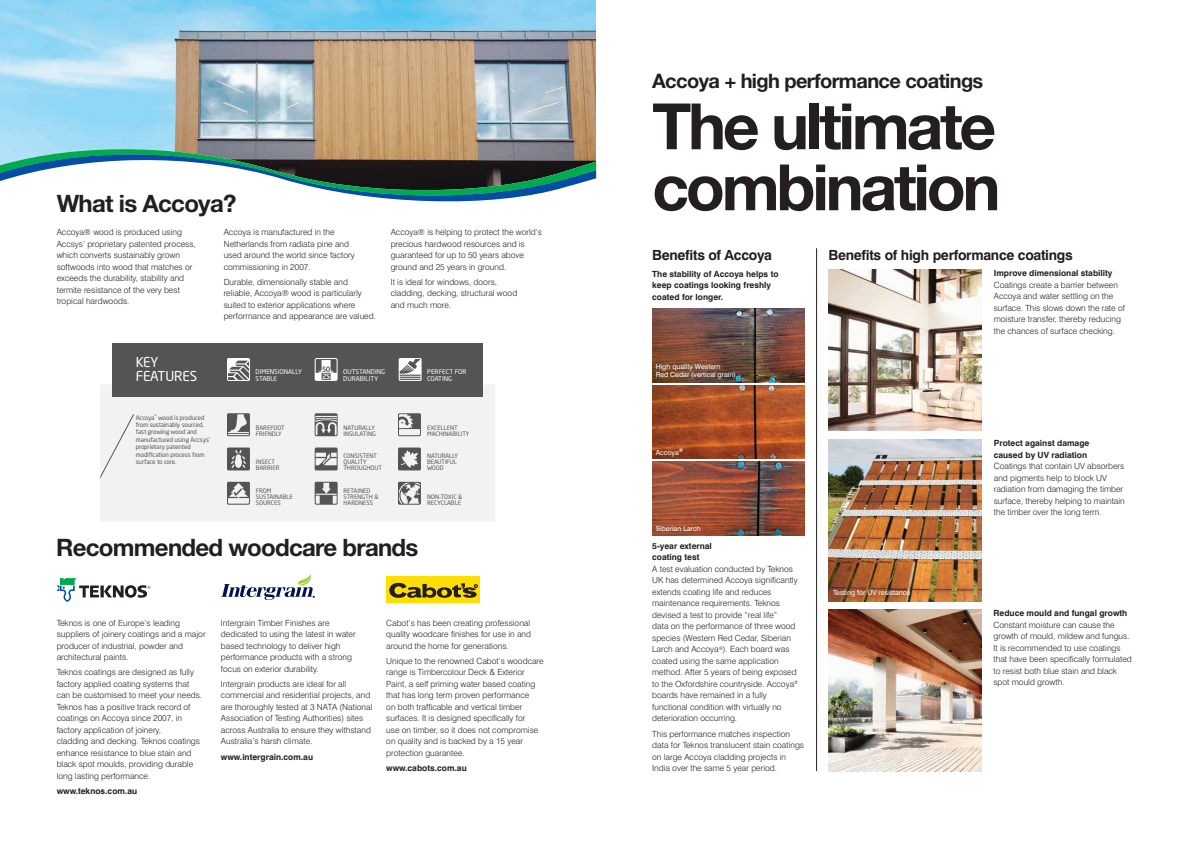
<style>
.page{position:relative;width:1191px;height:842px;background:#fff}
.page>*{position:absolute;margin:0;border:0;box-sizing:border-box;transform-origin:0 0}
.t1{font:700 64px/61px "Helvetica Neue";letter-spacing:-.05em;color:#231f20}
.t2{font:700 24px "Helvetica Neue";letter-spacing:-.03em;color:#231f20}
.t3{font:700 20px "Helvetica Neue";letter-spacing:-.03em;color:#231f20}
.t4{font:700 14px "Swiss 721 BT";letter-spacing:-.02em;color:#231f20}
.t5{font:13.5px/13.5px "Neo Sans W1 G";letter-spacing:-.01em;color:#fff}
.t6{font:300 8.5px/11.5px "Swiss 721 BT";color:#231f20}
.t7{font:700 8.5px/11.5px "Swiss 721 BT";color:#231f20}
.t8{font:7px/8px "Swiss 721 BT";color:#fff}
.t9{font:6.5px/6.5px "Neo Sans W1 G";color:#fff}
.t10{font:6.2px/7.5px "Neo Sans W1 G";letter-spacing:-.01em;color:#535456}
.t11{font:6px/6px "Neo Sans W1 G";color:#535456}
.s1{font-weight:700}
</style>
<div class="page">
<img style="left:0;top:0;width:595px;height:138px">
<div style="left:94px;top:379px;width:407px;height:148px;background:#f2f2f2"></div>
<svg style="left:102px;top:414px;width:32px;height:61px"></svg>
<div style="left:89px;top:373px;width:418px;height:160px;border:12px solid #fff"></div>
<svg style="left:315px;top:447px;width:22px;height:23px"></svg>
<svg style="left:398px;top:447px;width:23px;height:23px"></svg>
<svg style="left:227px;top:447px;width:23px;height:23px"></svg>
<svg style="left:315px;top:482px;width:22px;height:23px"></svg>
<svg style="left:398px;top:482px;width:23px;height:23px"></svg>
<svg style="left:227px;top:482px;width:23px;height:23px"></svg>
<svg style="left:315px;top:413px;width:22px;height:23px"></svg>
<svg style="left:398px;top:413px;width:23px;height:23px"></svg>
<div style="left:112px;top:343px;width:371px;height:53px;background:#535456"></div>
<svg style="left:227px;top:358px;width:23px;height:23px"></svg>
<svg style="left:399px;top:358px;width:22px;height:23px"></svg>
<svg style="left:315px;top:358px;width:22px;height:23px"></svg>
<svg style="left:227px;top:413px;width:23px;height:23px"></svg>
<img style="left:828px;top:269px;width:153px;height:161px">
<svg style="left:57px;top:578px;width:93px;height:24px"></svg>
<svg style="left:221px;top:574px;width:94px;height:26px"></svg>
<div style="left:386px;top:576px;width:94px;height:27px;background:#ffde00"></div>
<svg style="left:389px;top:583px;width:88px;height:15px"></svg>
<hr style="left:816px;top:248px;width:1px;height:523px;background:#231f20">
<svg style="left:0;top:138px;width:597px;height:41px;background:#9a9e97"></svg>
<svg style="left:0;top:142px;width:596px;height:60px"></svg>
<img style="left:829px;top:609px;width:152px;height:162px">
<img style="left:829px;top:439px;width:152px;height:162px">
<div style="left:832px;top:589px;width:83px;height:12px;background:#231f20;opacity:.3"></div>
<img style="left:652px;top:308px;width:152px;height:74px">
<img style="left:652px;top:462px;width:152px;height:73px">
<img style="left:652px;top:385px;width:152px;height:74px">
<p class="t2" style="left:57px;top:189px;width:181px">What is Accoya?</p>
<p class="t6" style="left:57px;top:226px;width:141px">Accoya® wood is produced using Accsys’ proprietary patented process, which converts sustainably grown softwoods into wood that matches or exceeds the durability, stability and termite resistance of the very best tropical hardwoods.</p>
<p class="t6" style="left:224px;top:226px;width:133px">Accoya is manufactured in the<br>Netherlands from radiata pine and used around the world since factory commissioning in 2007.</p>
<p class="t6" style="left:224px;top:276px;width:154px">Durable, dimensionally stable and reliable, Accoya® wood is particularly suited to exterior applications where performance and appearance are valued.</p>
<p class="t6" style="left:391px;top:226px;width:153px">Accoya® is helping to protect the world’s precious hardwood resources and is guaranteed for up to 50 years above ground and 25 years in ground.</p>
<p class="t6" style="left:391px;top:276px;width:128px">It is ideal for windows, doors, cladding, decking, structural wood and much more.</p>
<p class="t5" style="left:136px;top:355px;width:63px">KEY<br>FEATURES</p>
<p class="t10" style="left:136px;top:413px;width:76px">Accoya<sup>®</sup> wood is produced from sustainably sourced, fast growing wood and manufactured using Accsys’ proprietary patented modification process from surface to core.</p>
<p class="t9" style="left:255px;top:369px;width:48px">DIMENSIONALLY<br>STABLE</p>
<p class="t9" style="left:427px;top:369px;width:41px">PERFECT FOR<br>COATING</p>
<p class="t9" style="left:343px;top:369px;width:43px">OUTSTANDING<br>DURABILITY</p>
<p class="t11" style="left:256px;top:425px;width:31px">BAREFOOT<br>FRIENDLY</p>
<p class="t11" style="left:256px;top:459px;width:25px">INSECT<br>BARRIER</p>
<p class="t11" style="left:256px;top:487px;width:39px">FROM<br>SUSTAINABLE<br>SOURCES</p>
<p class="t11" style="left:343px;top:425px;width:34px">NATURALLY<br>INSULATING</p>
<p class="t11" style="left:427px;top:425px;width:44px">EXCELLENT<br>MACHINABILITY</p>
<p class="t11" style="left:343px;top:453px;width:40px">CONSISTENT<br>QUALITY<br>THROUGHOUT</p>
<p class="t11" style="left:427px;top:453px;width:33px">NATURALLY<br>BEAUTIFUL<br>WOOD</p>
<p class="t11" style="left:343px;top:487px;width:37px">RETAINED<br>STRENGTH &amp;<br>HARDNESS</p>
<p class="t11" style="left:427px;top:493px;width:37px">NON-TOXIC &amp;<br>RECYCLABLE</p>
<p class="t2" style="left:56px;top:532px;width:364px">Recommended woodcare brands</p>
<p class="t6" style="left:57px;top:617px;width:150px">Teknos is one of Europe’s leading suppliers of joinery coatings and a major producer of industrial, powder and architectural paints.</p>
<p class="t6" style="left:57px;top:666px;width:147px">Teknos coatings are designed as fully factory applied coating systems that can be customised to meet your needs.<br>Teknos has a positive track record of coatings on Accoya since 2007, in factory application of joinery,<br>cladding and decking. Teknos coatings enhance resistance to blue stain and black spot moulds, providing durable long lasting performance.</p>
<p class="t7" style="left:57px;top:785px;width:82px">www.teknos.com.au</p>
<p class="t6" style="left:221px;top:617px;width:136px">Intergrain Timber Finishes are dedicated to using the latest in water based technology to deliver high performance products with a strong focus on exterior durability.</p>
<p class="t6" style="left:221px;top:678px;width:153px">Intergrain products are ideal for all commercial and residential projects, and are thoroughly tested at 3 NATA (National Association of Testing Authorities) sites across Australia to ensure they withstand Australia’s harsh climate.</p>
<p class="t7" style="left:221px;top:751px;width:94px">www.intergrain.com.au</p>
<p class="t6" style="left:386px;top:617px;width:146px;text-align:justify">Cabot’s has been creating professional quality woodcare finishes for use in and around the home for generations.</p>
<p class="t6" style="left:386px;top:655px;width:159px">Unique to the renowned Cabot’s woodcare range is Timbercolour Deck &amp; Exterior Paint, a self priming water based coating that has long term proven performance<br>on both trafficable and vertical timber surfaces. It is designed specifically for<br>use on timber, so it does not compromise on quality and is backed by a 15 year protection guarantee.</p>
<p class="t7" style="left:386px;top:762px;width:82px">www.cabots.com.au</p>
<p class="t3" style="left:652px;top:69px;width:333px">Accoya + high performance coatings</p>
<p class="t1" style="left:652px;top:95px;width:350px">The ultimate combination</p>
<p class="t4" style="left:652px;top:246px;width:121px">Benefits of Accoya</p>
<p class="t7" style="left:652px;top:268px;width:128px">The stability of Accoya helps to keep coatings looking freshly coated for longer.</p>
<p class="t8" style="left:655px;top:363px;width:82px">High quality Western<br>Red Cedar (vertical grain)</p>
<p class="t8" style="left:655px;top:448px;width:29px">Accoya<sup>®</sup></p>
<p class="t8" style="left:655px;top:524px;width:47px">Siberian Larch</p>
<p class="t6" style="left:652px;top:540px;width:148px"><span class="s1">5-year external<br>coating test<br></span>A test evaluation conducted by Teknos UK has determined Accoya significantly extends coating life and reduces maintenance requirements. Teknos devised a test to provide “real life”<br>data on the performance of three wood species (Western Red Cedar, Siberian Larch and Accoya<sup>®</sup>). Each board was coated using the same application method. After 5 years of being exposed to the Oxfordshire countryside. Accoya<sup>® </sup>boards have remained in a fully functional condition with virtually no deterioration occurring.</p>
<p class="t6" style="left:652px;top:728px;width:153px">This performance matches inspection data for Teknos translucent stain coatings on large Accoya cladding projects in India over the same 5 year period.</p>
<p class="t4" style="left:828px;top:246px;width:246px">Benefits of high performance coatings</p>
<p class="t6" style="left:993px;top:267px;width:133px"><span class="s1">Improve dimensional stability </span>Coatings create a barrier between Accoya and water settling on the surface. This slows down the rate of moisture transfer, thereby reducing the chances of surface checking.</p>
<p class="t8" style="left:833px;top:589px;width:79px">Testing for UV resistance</p>
<p class="t6" style="left:993px;top:437px;width:133px"><span class="s1">Protect against damage<br>caused by UV radiation<br></span>Coatings that contain UV absorbers and pigments help to block UV radiation from damaging the timber surface, thereby helping to maintain the timber over the long term.</p>
<p class="t6" style="left:993px;top:607px;width:140px"><span class="s1">Reduce mould and fungal growth<br></span>Constant moisture can cause the growth of mould, mildew and fungus.<br>It is recommended to use coatings that have been specifically formulated to resist both blue stain and black spot mould growth.</p>
</div>
